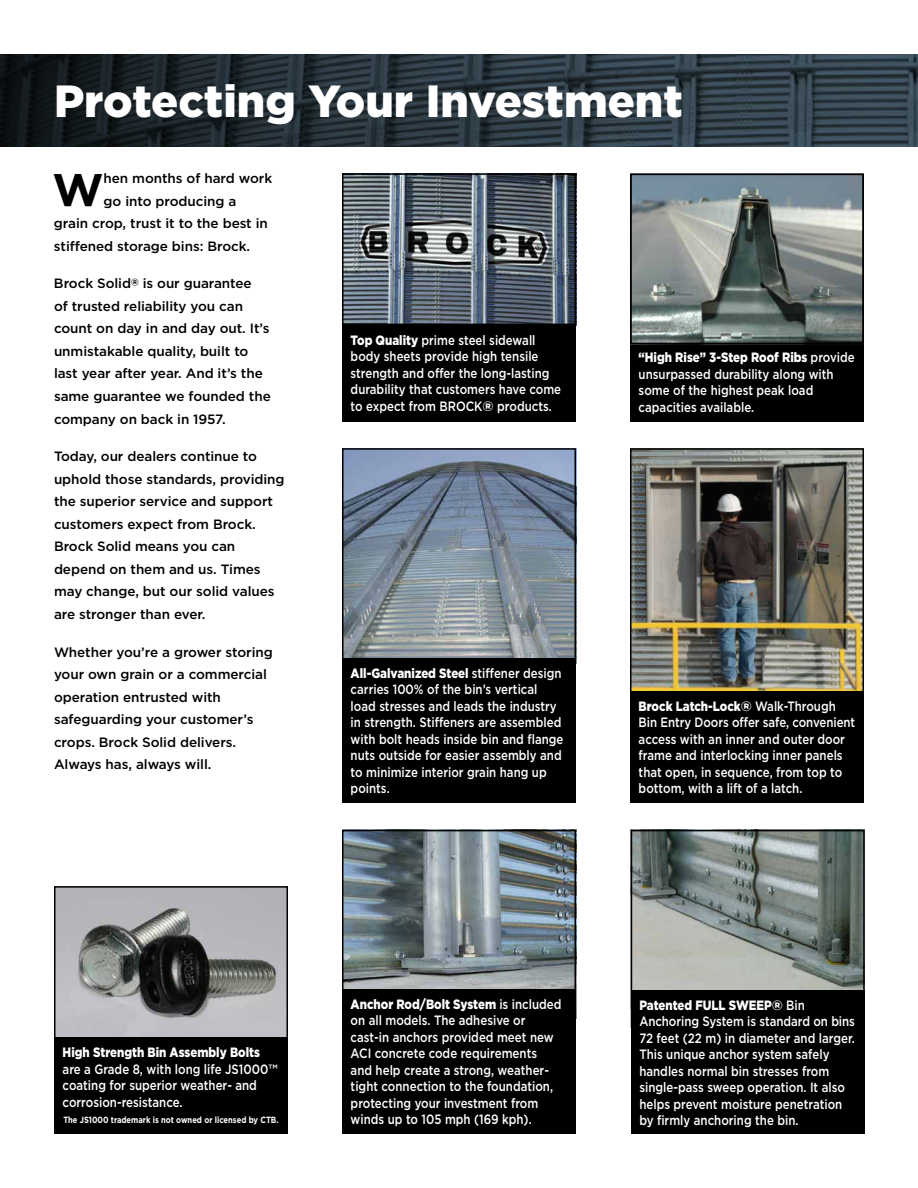
<style>
.page{position:relative;width:918px;height:1188px;background:#fff}
.page>*{position:absolute;margin:0;border:0;box-sizing:border-box;transform-origin:0 0}
.t1{font:700 45.6px "Gotham";color:#000}
.t2{font:900 45px "Gotham";color:#fff}
.t3{font:500 13.5px/16.5px "Gotham";color:#fff;scale:.85 1}
.t4{font:500 13.5px/22.5px "Gotham";letter-spacing:-.005em;color:#000}
.t5{font:900 13.5px "Gotham";color:#fff;scale:.85 1}
.t6{font:700 9px "Gotham";color:#fff;scale:.84 1}
.s1{font-size:20.25px}
.s2{font-weight:900}
</style>
<div class="page">
<svg style="left:0;top:54px;width:918px;height:92px;background:#27323a"></svg>
<img style="left:345px;top:833px;width:228px;height:156px">
<div style="left:342px;top:830px;width:234px;height:212px;border:2px solid #000"></div>
<img style="left:345px;top:451px;width:228px;height:207px">
<div style="left:342px;top:448px;width:234px;height:249px;border:2px solid #000"></div>
<img style="left:345px;top:176px;width:228px;height:146px">
<div style="left:342px;top:173px;width:234px;height:152px;border:2px solid #000"></div>
<img style="left:633px;top:451px;width:228px;height:239px">
<div style="left:630px;top:448px;width:234px;height:245px;border:2px solid #000"></div>
<img style="left:634px;top:833px;width:228px;height:157px">
<div style="left:631px;top:830px;width:234px;height:198px;border:2px solid #000"></div>
<div style="left:342px;top:989px;width:234px;height:145px;background:#000"></div>
<div style="left:631px;top:990px;width:234px;height:144px;background:#000"></div>
<div style="left:342px;top:658px;width:234px;height:145px;background:#000"></div>
<div style="left:630px;top:691px;width:234px;height:112px;background:#000"></div>
<div style="left:342px;top:325px;width:234px;height:96px;background:#000"></div>
<img style="left:57px;top:889px;width:228px;height:149px">
<div style="left:54px;top:886px;width:234px;height:212px;border:2px solid #000"></div>
<div style="left:54px;top:1038px;width:234px;height:96px;background:#000"></div>
<div style="left:630px;top:343px;width:234px;height:78px;background:#000"></div>
<img style="left:633px;top:176px;width:228px;height:166px">
<div style="left:630px;top:173px;width:234px;height:172px;border:2px solid #000"></div>
<h2 class="t2" style="left:54px;top:70px;width:630px">Protecting Your Investment</h2>
<h1 class="t1" style="left:53px;top:159px;width:53px">W</h1>
<p class="t4" style="left:104px;top:167px;width:170px">hen months of hard work</p>
<p class="t4" style="left:104px;top:189px;width:134px">go into producing a</p>
<p class="t4" style="left:54px;top:212px;width:215px">grain crop, trust it to the best in</p>
<p class="t4" style="left:54px;top:234px;width:198px">stiffened storage bins: Brock.</p>
<p class="t4" style="left:54px;top:272px;width:218px">Brock Solid<span class="s1">®</span> is our guarantee<br>of trusted reliability you can count on day in and day out. It’s unmistakable quality, built to last year after year. And it’s the same guarantee we founded the company on back in 1957.</p>
<p class="t4" style="left:54px;top:445px;width:232px">Today, our dealers continue to uphold those standards, providing the superior service and support customers expect from Brock.<br>Brock Solid means you can depend on them and us. Times may change, but our solid values are stronger than ever.</p>
<p class="t4" style="left:54px;top:641px;width:220px">Whether you’re a grower storing your own grain or a commercial operation entrusted with safeguarding your customer’s crops. Brock Solid delivers.<br>Always has, always will.</p>
<p class="t3" style="left:351px;top:331px;width:249px"><span class="s2">Top Quality</span> prime steel sidewall body sheets provide high tensile strength and offer the long-lasting durability that customers have come to expect from BROCK<span class="s2">®</span> products.</p>
<p class="t3" style="left:351px;top:665px;width:252px"><span class="s2">All-Galvanized Steel</span> stiffener design carries 100% of the bin’s vertical load stresses and leads the industry in strength. Stiffeners are assembled with bolt heads inside bin and flange nuts outside for easier assembly and to minimize interior grain hang up points.</p>
<p class="t3" style="left:639px;top:349px;width:256px"><span class="s2">“High Rise” 3-Step Roof Ribs</span> provide unsurpassed durability along with some of the highest peak load capacities available.</p>
<p class="t3" style="left:639px;top:697px;width:256px"><span class="s2">Brock Latch-Lock®</span> Walk-Through Bin Entry Doors offer safe, convenient access with an inner and outer door frame and interlocking inner panels that open, in sequence, from top to bottom, with a lift of a latch.</p>
<p class="t5" style="left:63px;top:1043px;width:234px">High Strength Bin Assembly Bolts</p>
<p class="t3" style="left:63px;top:1061px;width:254px">are a Grade 8, with long life JS1000™ coating for superior weather- and corrosion-resistance.</p>
<p class="t6" style="left:63px;top:1114px;width:258px">The JS1000 trademark is not owned or licensed by CTB.</p>
<p class="t3" style="left:351px;top:996px;width:250px"><span class="s2">Anchor Rod/Bolt System</span> is included on all models. The adhesive or cast-in anchors provided meet new<br>ACI concrete code requirements and help create a strong, weather&shy;tight connection to the foundation, protecting your investment from winds up to 105 mph (169 kph).</p>
<p class="t3" style="left:639px;top:996px;width:255px"><span class="s2">Patented FULL SWEEP®</span> Bin Anchoring System is standard on bins 72 feet (22 m) in diameter and larger.<br>This unique anchor system safely handles normal bin stresses from single-pass sweep operation. It also helps prevent moisture penetration by firmly anchoring the bin.</p>
</div>
